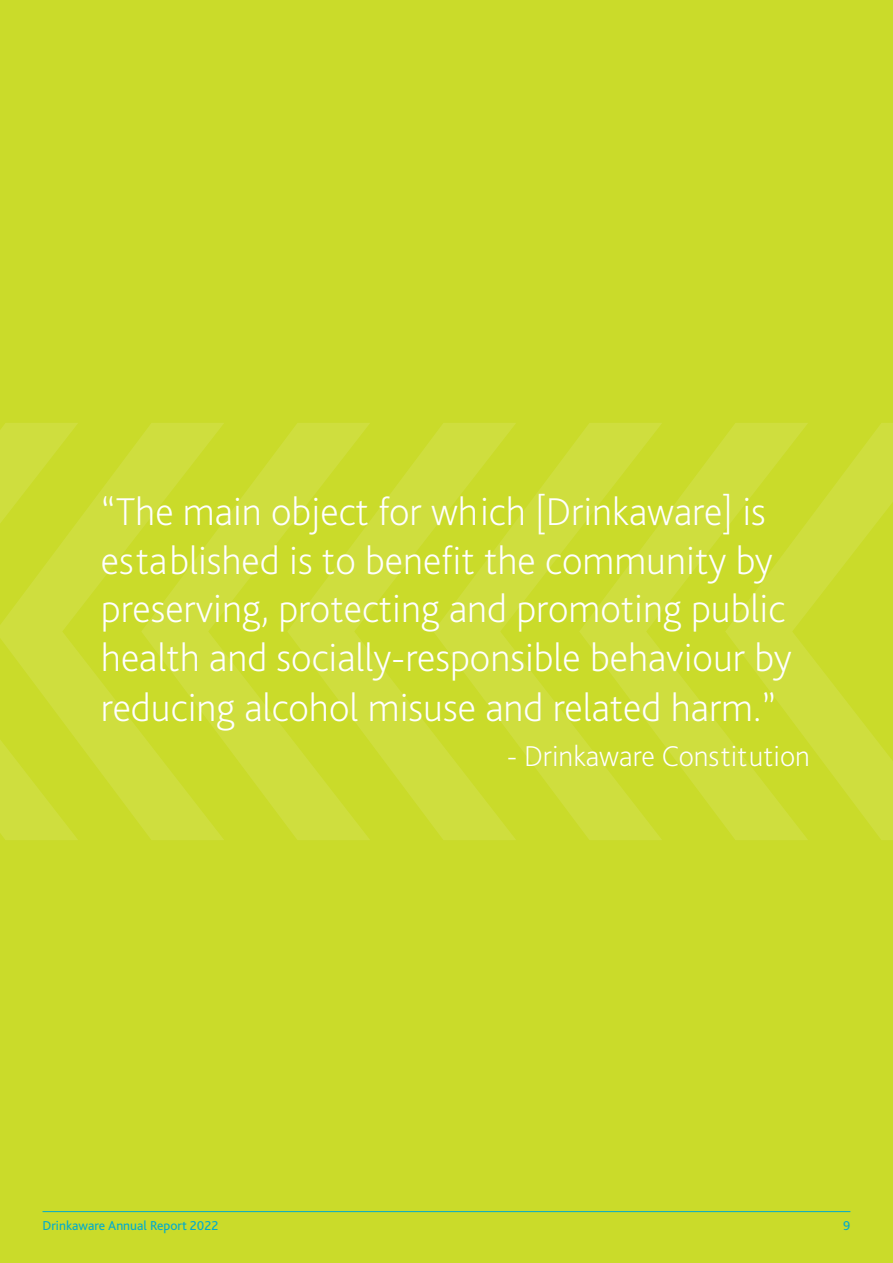
<style>
.page{position:relative;width:893px;height:1263px;background:#cadb2a}
.page>*{position:absolute;margin:0;border:0;box-sizing:border-box;transform-origin:0 0}
.t1{font:200 40.5px/49.1px "Bliss Pro";color:#fff}
.t2{font:200 30px "Bliss Pro";color:#fff}
.t3{font:13.5px "Bliss Pro";color:#00abcd}
</style>
<div class="page">
<hr style="left:43px;top:1211px;width:807px;height:1px;background:#00abcd">
<svg style="left:108px;top:438px;width:33px;height:387px"></svg>
<svg style="left:141px;top:423px;width:146px;height:417px"></svg>
<svg style="left:287px;top:423px;width:146px;height:417px"></svg>
<svg style="left:433px;top:423px;width:146px;height:417px"></svg>
<svg style="left:579px;top:423px;width:146px;height:417px"></svg>
<svg style="left:725px;top:423px;width:168px;height:417px"></svg>
<svg style="left:0;top:423px;width:108px;height:417px"></svg>
<p class="t1" style="left:101px;top:486px;width:692px">“The main object for which [Drinkaware] is established is to benefit the community by preserving, protecting and promoting public health and socially-responsible behaviour by reducing alcohol misuse and related harm.”</p>
<p class="t2" style="left:507px;top:738px;width:305px">- Drinkaware Constitution</p>
<p class="t3" style="left:43px;top:1216px;width:177px">Drinkaware Annual Report 2022</p>
<p class="t3" style="left:843px;top:1216px;width:9px">9</p>
</div>
